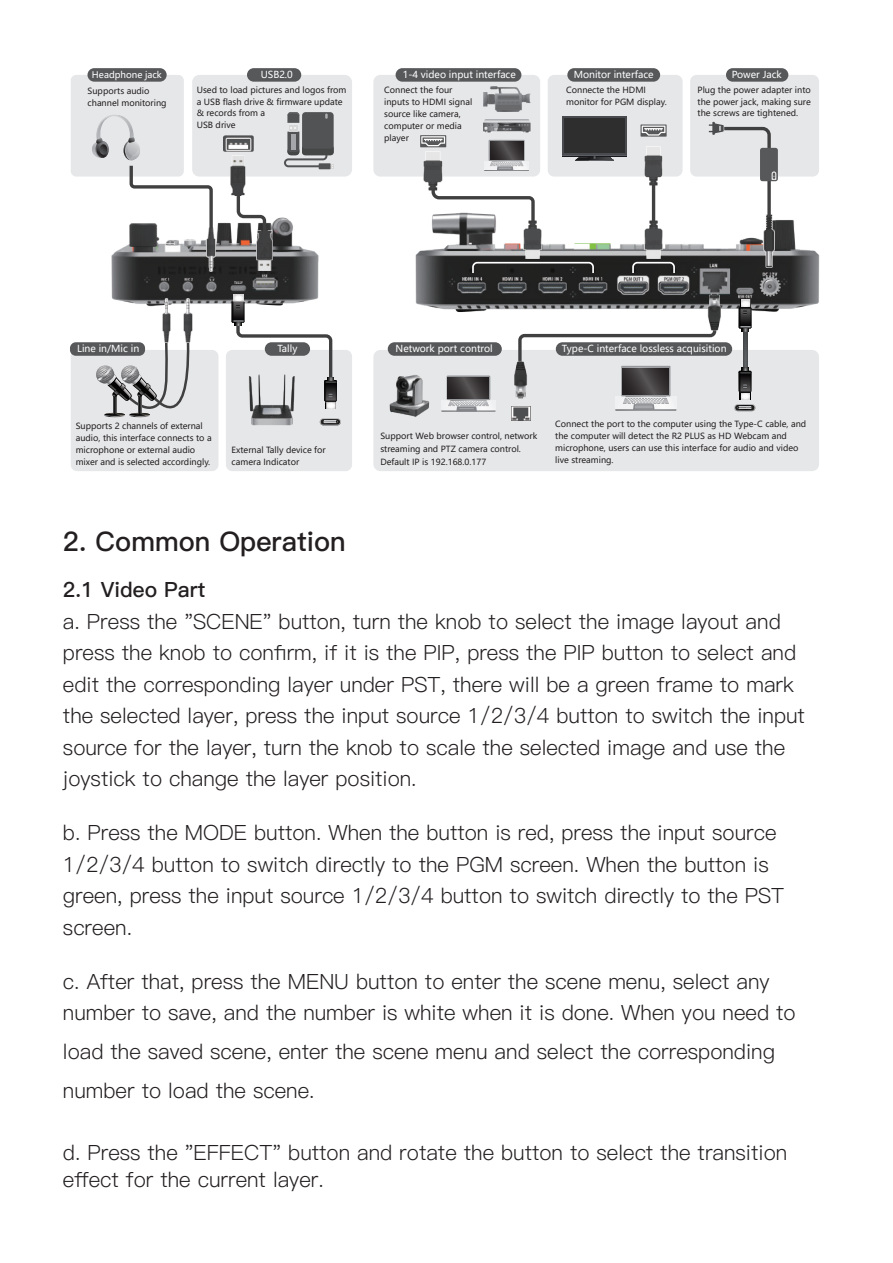
<style>
.page{position:relative;width:893px;height:1263px;background:#fff}
.page>*{position:absolute;margin:0;border:0;box-sizing:border-box;transform-origin:0 0}
.t1{font:27px "Ping Fang SC Bold";color:#231f20}
.t2{font:21px/31.5px "Ping Fang SC Regular";color:#231f20}
.t3{font:21px "Ping Fang SC Bold";color:#231f20}
.t4{font:9.6px "Microsoft Ya Hei";color:#fff}
.t5{font:9px "Microsoft Ya Hei";color:#fff}
.t6{font:8.4px/12px "Microsoft Ya Hei";color:#231f20}
</style>
<div class="page">
<div style="left:226px;top:350px;width:126px;height:121px;background:#e6e7e9;border-radius:6px"></div>
<div style="left:548px;top:75px;width:135px;height:102px;background:#e6e7e9;border-radius:6px"></div>
<div style="left:562px;top:117px;width:64px;height:38px;background:#4a4b4f"></div>
<div style="left:564px;top:118px;width:61px;height:35px;background:#2e2e2e"></div>
<hr style="left:562px;top:155px;width:64px;height:1px;background:#5a5c65">
<svg style="left:575px;top:156px;width:39px;height:5px"></svg>
<svg style="left:641px;top:124px;width:26px;height:13px"></svg>
<svg style="left:642px;top:126px;width:23px;height:10px"></svg>
<img style="left:415px;top:206px;width:405px;height:113px">
<div style="left:71px;top:75px;width:113px;height:102px;background:#e6e7e9;border-radius:6px"></div>
<div style="left:88px;top:68px;width:79px;height:14px;background:#57585a;border-radius:7px"></div>
<div style="left:192px;top:75px;width:160px;height:102px;background:#e6e7e9;border-radius:7px"></div>
<div style="left:71px;top:350px;width:147px;height:121px;background:#e6e7e9;border-radius:6px"></div>
<div style="left:373px;top:350px;width:446px;height:121px;background:#e6e7e9;border-radius:7px"></div>
<div style="left:373px;top:75px;width:167px;height:102px;background:#e6e7e9;border-radius:7px"></div>
<div style="left:690px;top:75px;width:129px;height:102px;background:#e6e7e9;border-radius:6px"></div>
<img style="left:483px;top:86px;width:48px;height:26px">
<img style="left:484px;top:119px;width:46px;height:14px">
<svg style="left:484px;top:161px;width:18px;height:10px"></svg>
<svg style="left:489px;top:140px;width:36px;height:21px"></svg>
<svg style="left:502px;top:153px;width:27px;height:18px"></svg>
<svg style="left:490px;top:141px;width:34px;height:19px"></svg>
<svg style="left:615px;top:397px;width:61px;height:14px"></svg>
<div style="left:621px;top:366px;width:49px;height:30px;background:#252122"></div>
<svg style="left:632px;top:381px;width:44px;height:23px"></svg>
<svg style="left:628px;top:381px;width:41px;height:13px"></svg>
<img style="left:523px;top:220px;width:19px;height:39px">
<img style="left:644px;top:220px;width:19px;height:39px">
<img style="left:424px;top:151px;width:19px;height:39px">
<img style="left:763px;top:220px;width:12px;height:48px">
<img style="left:223px;top:136px;width:30px;height:16px">
<svg style="left:517px;top:314px;width:199px;height:67px"></svg>
<img style="left:514px;top:359px;width:16px;height:40px">
<img style="left:389px;top:375px;width:41px;height:42px">
<svg style="left:441px;top:400px;width:24px;height:12px"></svg>
<svg style="left:447px;top:375px;width:43px;height:25px"></svg>
<svg style="left:465px;top:395px;width:31px;height:17px"></svg>
<svg style="left:448px;top:377px;width:41px;height:21px"></svg>
<img style="left:511px;top:406px;width:19px;height:15px">
<svg style="left:420px;top:135px;width:26px;height:12px"></svg>
<svg style="left:421px;top:136px;width:24px;height:10px"></svg>
<svg style="left:430px;top:185px;width:106px;height:40px"></svg>
<img style="left:704px;top:290px;width:20px;height:44px">
<svg style="left:631px;top:261px;width:45px;height:14px"></svg>
<svg style="left:471px;top:261px;width:124px;height:14px;background:#3d3e3d"></svg>
<img style="left:644px;top:146px;width:19px;height:39px">
<hr style="left:652px;top:183px;width:3px;height:40px;background:#404041">
<svg style="left:760px;top:148px;width:18px;height:33px"></svg>
<svg style="left:709px;top:122px;width:67px;height:98px"></svg>
<svg style="left:96px;top:343px;width:94px;height:75px"></svg>
<svg style="left:760px;top:275px;width:21px;height:22px"></svg>
<img style="left:111px;top:217px;width:208px;height:96px">
<img style="left:162px;top:299px;width:8px;height:44px">
<img style="left:184px;top:299px;width:8px;height:44px">
<img style="left:207px;top:227px;width:8px;height:44px">
<svg style="left:92px;top:115px;width:122px;height:117px"></svg>
<img style="left:230px;top:155px;width:16px;height:40px">
<img style="left:256px;top:231px;width:16px;height:40px">
<svg style="left:235px;top:192px;width:33px;height:58px"></svg>
<svg style="left:743px;top:332px;width:4px;height:36px"></svg>
<svg style="left:739px;top:300px;width:12px;height:32px"></svg>
<svg style="left:232px;top:294px;width:105px;height:115px"></svg>
<svg style="left:734px;top:368px;width:21px;height:43px"></svg>
<svg style="left:320px;top:418px;width:21px;height:7px"></svg>
<div style="left:319px;top:163px;width:11px;height:6px;background:#525355"></div>
<svg style="left:284px;top:112px;width:50px;height:56px"></svg>
<div style="left:247px;top:68px;width:54px;height:14px;background:#57585a;border-radius:7px"></div>
<div style="left:396px;top:68px;width:125px;height:14px;background:#57585a;border-radius:7px"></div>
<div style="left:567px;top:68px;width:93px;height:14px;background:#57585a;border-radius:7px"></div>
<div style="left:726px;top:68px;width:62px;height:14px;background:#57585a;border-radius:7px"></div>
<div style="left:70px;top:342px;width:75px;height:14px;background:#57585a;border-radius:6px"></div>
<div style="left:388px;top:342px;width:114px;height:14px;background:#57585a;border-radius:7px"></div>
<div style="left:556px;top:342px;width:176px;height:14px;background:#57585a;border-radius:7px"></div>
<img style="left:246px;top:374px;width:53px;height:52px">
<p class="t5" style="left:92px;top:69px;width:71px">Headphone jack</p>
<p class="t6" style="left:88px;top:85px;width:81px">Supports audio channel monitoring</p>
<p class="t4" style="left:261px;top:68px;width:34px">USB2.0</p>
<p class="t4" style="left:403px;top:68px;width:115px">1-4 video input interface</p>
<p class="t4" style="left:574px;top:68px;width:81px">Monitor interface</p>
<p class="t4" style="left:732px;top:68px;width:51px">Power Jack</p>
<p class="t6" style="left:197px;top:84px;width:151px">Used to load pictures and logos from a USB flash drive &amp; firmware update &amp; records from a<br>USB drive</p>
<p class="t6" style="left:384px;top:84px;width:90px">Connect the four inputs to HDMI signal source like camera, computer or media player</p>
<p class="t6" style="left:698px;top:84px;width:115px;text-align:justify">Plug the power adapter into the power jack, making sure the screws are tightened.</p>
<p class="t6" style="left:566px;top:84px;width:102px">Connecte the HDMI monitor for PGM display.</p>
<p class="t4" style="left:77px;top:342px;width:64px">Line in/Mic in</p>
<p class="t4" style="left:396px;top:342px;width:99px">Network port control</p>
<p class="t4" style="left:562px;top:342px;width:166px">Type-C interface lossless acquisition</p>
<p class="t4" style="left:278px;top:342px;width:21px">Tally</p>
<p class="t6" style="left:76px;top:420px;width:137px">Supports 2 channels of external audio, this interface connects to a microphone or external audio mixer and is selected accordingly.</p>
<p class="t6" style="left:555px;top:418px;width:253px">Connect the port to the computer using the Type-C cable, and the computer will detect the R2 PLUS as HD Webcam and microphone, users can use this interface for audio and video live streaming.</p>
<p class="t6" style="left:380px;top:428px;width:158px;line-height:13.5px">Support Web browser control, network streaming and PTZ camera control.<br>Default IP is 192.168.0.177</p>
<p class="t6" style="left:232px;top:443px;width:96px">External Tally device for camera Indicator</p>
<p class="t1" style="left:63px;top:525px;width:284px">2. Common Operation</p>
<p class="t3" style="left:63px;top:577px;width:144px">2.1 Video Part</p>
<p class="t2" style="left:63px;top:606px;width:743px">a. Press the "SCENE" button, turn the knob to select the image layout and press the knob to confirm, if it is the PIP, press the PIP button to select and edit the corresponding layer under PST, there will be a green frame to mark the selected layer, press the input source 1/2/3/4 button to switch the input source for the layer, turn the knob to scale the selected image and use the joystick to change the layer position.</p>
<p class="t2" style="left:63px;top:817px;width:723px">b. Press the MODE button. When the button is red, press the input source 1/2/3/4 button to switch directly to the PGM screen. When the button is green, press the input source 1/2/3/4 button to switch directly to the PST screen.</p>
<p class="t2" style="left:63px;top:966px;width:734px">c. After that, press the MENU button to enter the scene menu, select any number to save, and the number is white when it is done. When you need to</p>
<p class="t2" style="left:63px;top:1032px;width:713px;line-height:39px">load the saved scene, enter the scene menu and select the corresponding number to load the scene.</p>
<p class="t2" style="left:63px;top:1139px;width:726px;line-height:27px">d. Press the "EFFECT" button and rotate the button to select the transition effect for the current layer.</p>
</div>
